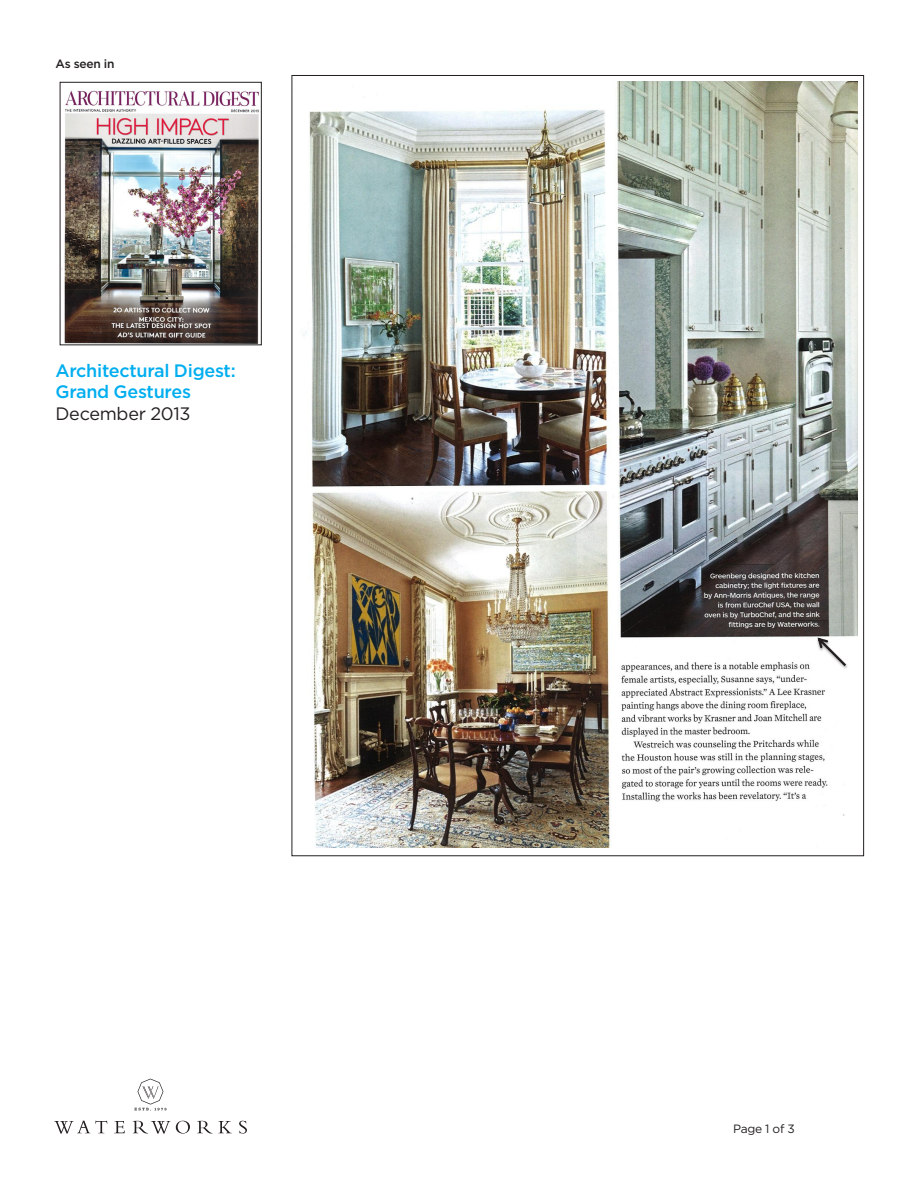
<style>
.page{position:relative;width:918px;height:1188px;background:#fff}
.page>*{position:absolute;margin:0;border:0;box-sizing:border-box;transform-origin:0 0}
.t1{font:500 18px "Gotham";letter-spacing:-.015em;color:#00aeef}
.t2{font:18px "Gotham";letter-spacing:-.015em;color:#231f20}
.t3{font:12px "Gotham";letter-spacing:-.015em;color:#231f20}
.t4{font:500 12px "Gotham";letter-spacing:-.015em;color:#231f20}
</style>
<div class="page">
<img style="left:62px;top:90px;width:197px;height:253px">
<div style="left:60px;top:82px;width:202px;height:263px;border:1px solid #231f20"></div>
<img style="left:303px;top:81px;width:554px;height:766px">
<img style="left:803px;top:625px;width:47px;height:47px">
<svg style="left:818px;top:638px;width:28px;height:28px"></svg>
<svg style="left:114px;top:1121px;width:11px;height:12px"></svg>
<svg style="left:176px;top:1121px;width:14px;height:13px"></svg>
<svg style="left:197px;top:1121px;width:35px;height:13px"></svg>
<svg style="left:239px;top:1121px;width:8px;height:13px"></svg>
<svg style="left:54px;top:1121px;width:53px;height:13px"></svg>
<svg style="left:133px;top:1121px;width:37px;height:13px"></svg>
<svg style="left:134px;top:1079px;width:33px;height:32px"></svg>
<p class="t4" style="left:56px;top:57px;width:61px">As seen in</p>
<p class="t1" style="left:56px;top:360px;width:182px">Architectural Digest:</p>
<p class="t1" style="left:56px;top:382px;width:137px">Grand Gestures</p>
<p class="t2" style="left:56px;top:402px;width:137px">December 2013</p>
<p class="t3" style="left:733px;top:1121px;width:63px">Page 1 of 3</p>
</div>
